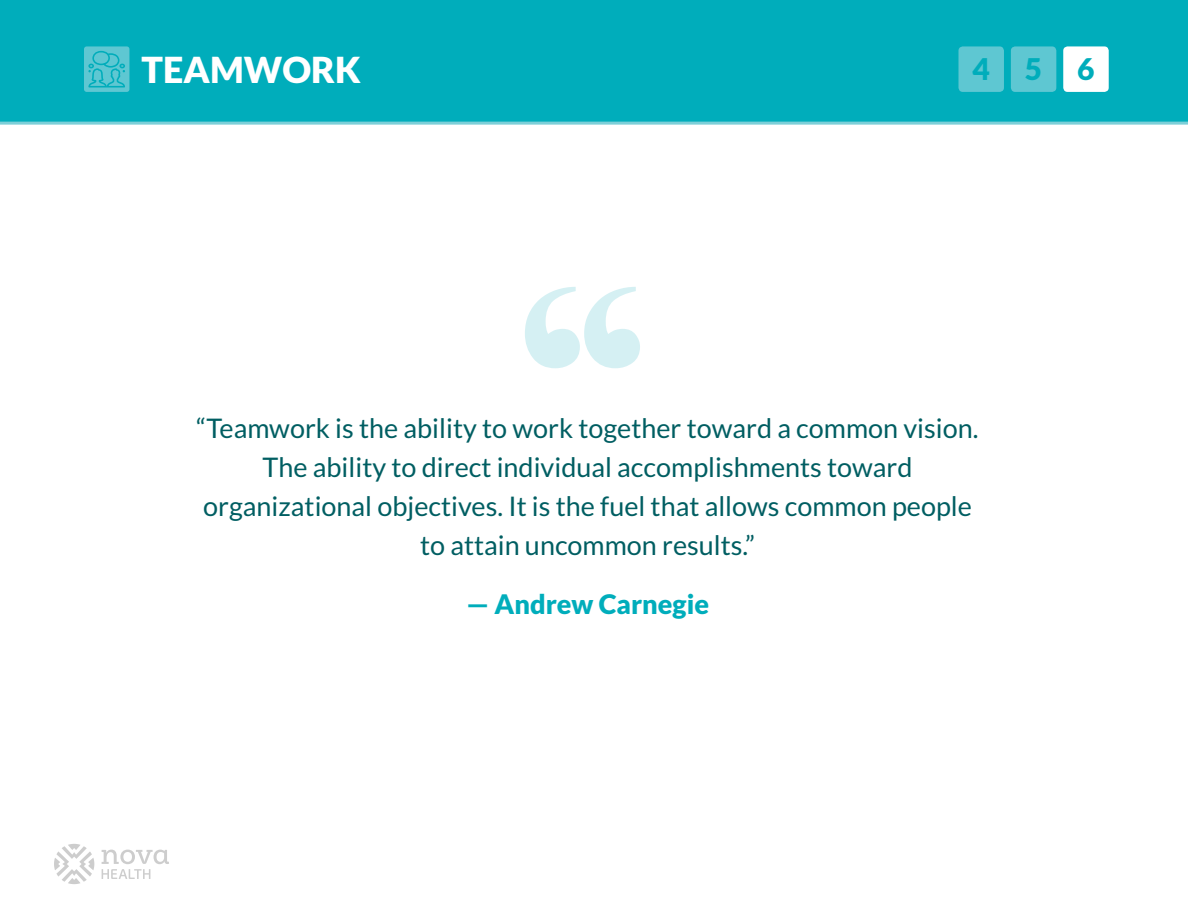
<style>
.page{position:relative;width:1188px;height:918px;background:#fff}
.page>*{position:absolute;margin:0;border:0;box-sizing:border-box;transform-origin:0 0}
.t1{font:900 36px "Lato";color:#fff}
.t2{font:900 30px "Lato";color:#00adbb}
.t3{font:27px/39px "Lato";color:#005e62;text-align:center}
.t4{font:900 27px "Lato";color:#00adbb}
</style>
<div class="page">
<svg style="left:54px;top:844px;width:40px;height:40px"></svg>
<svg style="left:102px;top:850px;width:67px;height:29px"></svg>
<div style="left:0;top:0;width:1188px;height:123px;background:#00adbb"></div>
<hr style="left:0;top:122px;width:1188px;height:3px;background:#7dcfd8">
<div style="left:959px;top:46px;width:45px;height:46px;background:#5ec7d2;border-radius:4px"></div>
<div style="left:1011px;top:46px;width:45px;height:46px;background:#5ec7d2;border-radius:4px"></div>
<div style="left:1063px;top:46px;width:46px;height:46px;background:#fff;border-radius:4px"></div>
<svg style="left:84px;top:46px;width:45px;height:46px;background:#4bc1cd"></svg>
<svg style="left:525px;top:287px;width:115px;height:81px"></svg>
<h1 class="t1" style="left:142px;top:49px;width:221px">TEAMWORK</h1>
<p class="t2" style="left:973px;top:51px;width:124px">456</p>
<p class="t3" style="left:197px;top:409px;width:783px">“Teamwork is the ability to work together toward a common vision.<br>The ability to direct individual accomplishments toward organizational objectives. It is the fuel that allows common people to attain uncommon results.”</p>
<p class="t4" style="left:466px;top:589px;width:244px">— Andrew Carnegie</p>
</div>
